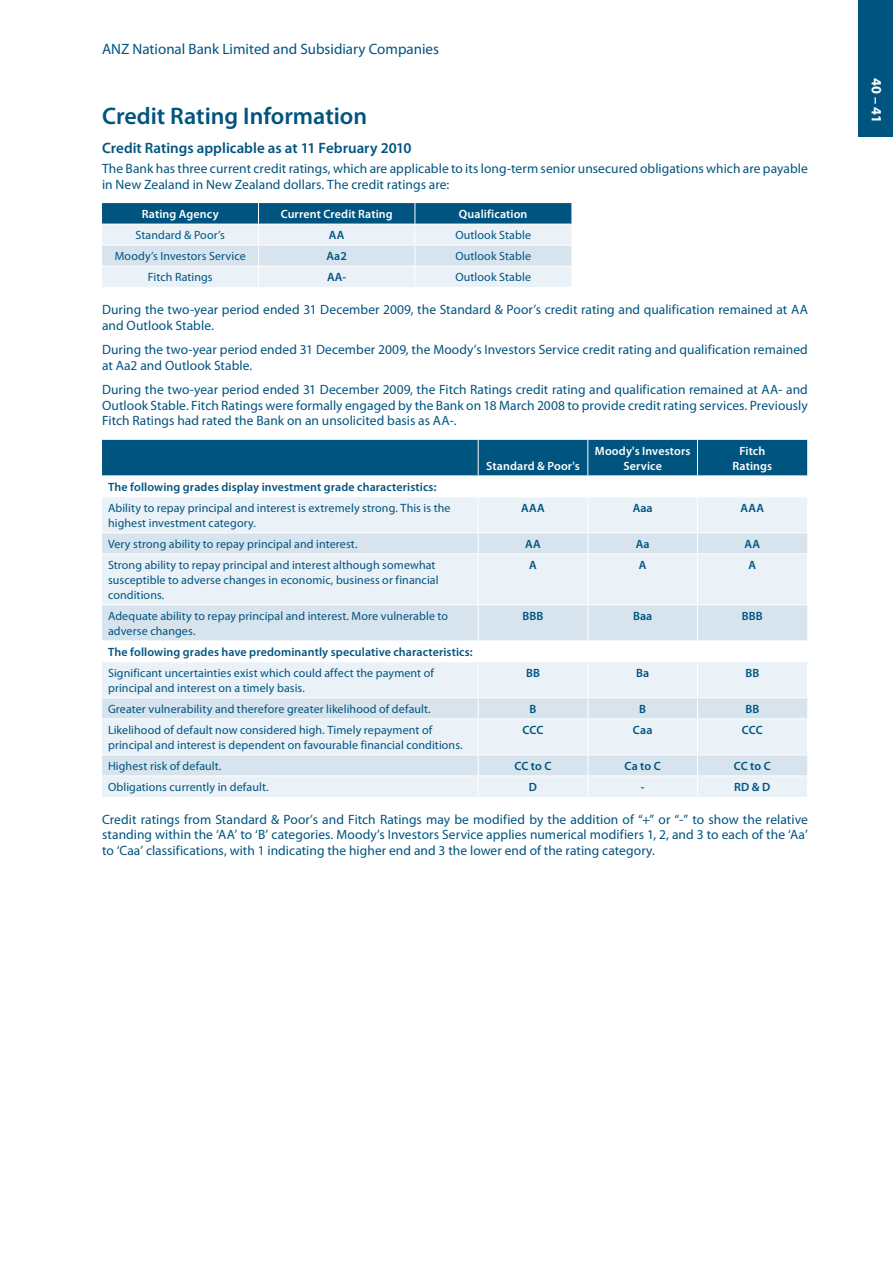
<style>
.page{position:relative;width:893px;height:1263px;background:#fff}
.page>*{position:absolute;margin:0;border:0;box-sizing:border-box;transform-origin:0 0}
.t1{font:600 24px "Myriad Pro";color:#005480}
.t2{font:15px "Myriad Pro";color:#005480}
.t3{font:600 15px "Myriad Pro";color:#005480}
.t4{font:700 14.25px "Myriad Pro";color:#fff}
.t5{font:13.5px/15.8px "Myriad Pro";letter-spacing:.005em;color:#005480}
.t6{font:12px/15px "Myriad Pro";letter-spacing:.01em;color:#005480}
.t7{font:600 12px "Myriad Pro";letter-spacing:.01em;color:#005480}
.t8{font:600 12px/15px "Myriad Pro";letter-spacing:.01em;color:#fff;text-align:center}
</style>
<div class="page">
<div style="left:859px;top:0;width:34px;height:136px;background:#005480"></div>
<svg style="left:102px;top:203px;width:469px;height:84px;background:#adc8d8"></svg>
<div style="left:102px;top:440px;width:705px;height:35px;background:#005480"></div>
<div style="left:102px;top:497px;width:705px;height:300px;background:#eaf1f7"></div>
<svg style="left:102px;top:533px;width:705px;height:242px;background:#e4edf4"></svg>
<hr style="left:478px;top:440px;width:1px;height:35px;background:#fff">
<hr style="left:587px;top:440px;width:1px;height:35px;background:#fff">
<hr style="left:697px;top:440px;width:1px;height:35px;background:#fff">
<hr style="left:478px;top:497px;width:1px;height:35px;background:#fff">
<hr style="left:587px;top:497px;width:1px;height:35px;background:#fff">
<hr style="left:697px;top:497px;width:1px;height:35px;background:#fff">
<hr style="left:102px;top:532px;width:376px;height:1px;background:#fff">
<hr style="left:478px;top:532px;width:110px;height:1px;background:#fff">
<svg style="left:478px;top:533px;width:1px;height:20px"></svg>
<hr style="left:588px;top:532px;width:109px;height:1px;background:#fff">
<svg style="left:587px;top:533px;width:1px;height:20px"></svg>
<hr style="left:697px;top:532px;width:110px;height:1px;background:#fff">
<svg style="left:697px;top:533px;width:1px;height:20px"></svg>
<hr style="left:102px;top:553px;width:376px;height:1px;background:#fff">
<hr style="left:478px;top:553px;width:110px;height:1px;background:#fff">
<hr style="left:478px;top:554px;width:1px;height:50px;background:#fff">
<hr style="left:588px;top:553px;width:109px;height:1px;background:#fff">
<hr style="left:587px;top:554px;width:1px;height:50px;background:#fff">
<hr style="left:697px;top:553px;width:110px;height:1px;background:#fff">
<hr style="left:697px;top:554px;width:1px;height:50px;background:#fff">
<hr style="left:102px;top:604px;width:376px;height:1px;background:#fff">
<hr style="left:478px;top:604px;width:110px;height:1px;background:#fff">
<hr style="left:478px;top:605px;width:1px;height:35px;background:#fff">
<hr style="left:588px;top:604px;width:109px;height:1px;background:#fff">
<hr style="left:587px;top:605px;width:1px;height:35px;background:#fff">
<hr style="left:697px;top:604px;width:110px;height:1px;background:#fff">
<hr style="left:697px;top:605px;width:1px;height:35px;background:#fff">
<hr style="left:102px;top:640px;width:376px;height:1px;background:#fff">
<hr style="left:478px;top:640px;width:110px;height:1px;background:#fff">
<hr style="left:588px;top:640px;width:109px;height:1px;background:#fff">
<hr style="left:697px;top:640px;width:110px;height:1px;background:#fff">
<hr style="left:102px;top:661px;width:376px;height:1px;background:#fff">
<hr style="left:478px;top:661px;width:110px;height:1px;background:#fff">
<hr style="left:478px;top:662px;width:1px;height:35px;background:#fff">
<hr style="left:588px;top:661px;width:109px;height:1px;background:#fff">
<hr style="left:587px;top:662px;width:1px;height:35px;background:#fff">
<hr style="left:697px;top:661px;width:110px;height:1px;background:#fff">
<hr style="left:697px;top:662px;width:1px;height:35px;background:#fff">
<hr style="left:102px;top:697px;width:376px;height:1px;background:#fff">
<hr style="left:478px;top:697px;width:110px;height:1px;background:#fff">
<svg style="left:478px;top:698px;width:1px;height:20px"></svg>
<hr style="left:588px;top:697px;width:109px;height:1px;background:#fff">
<svg style="left:587px;top:698px;width:1px;height:20px"></svg>
<hr style="left:697px;top:697px;width:110px;height:1px;background:#fff">
<svg style="left:697px;top:698px;width:1px;height:20px"></svg>
<hr style="left:102px;top:718px;width:376px;height:1px;background:#fff">
<hr style="left:478px;top:718px;width:110px;height:1px;background:#fff">
<hr style="left:478px;top:719px;width:1px;height:35px;background:#fff">
<hr style="left:588px;top:718px;width:109px;height:1px;background:#fff">
<hr style="left:587px;top:719px;width:1px;height:35px;background:#fff">
<hr style="left:697px;top:718px;width:110px;height:1px;background:#fff">
<hr style="left:697px;top:719px;width:1px;height:35px;background:#fff">
<hr style="left:102px;top:754px;width:376px;height:1px;background:#fff">
<hr style="left:478px;top:754px;width:110px;height:1px;background:#fff">
<hr style="left:588px;top:754px;width:109px;height:1px;background:#fff">
<hr style="left:697px;top:754px;width:110px;height:1px;background:#fff">
<hr style="left:102px;top:775px;width:376px;height:1px;background:#fff">
<hr style="left:478px;top:775px;width:110px;height:1px;background:#fff">
<svg style="left:478px;top:755px;width:1px;height:42px"></svg>
<hr style="left:588px;top:775px;width:109px;height:1px;background:#fff">
<svg style="left:587px;top:755px;width:1px;height:42px"></svg>
<hr style="left:697px;top:775px;width:110px;height:1px;background:#fff">
<svg style="left:697px;top:755px;width:1px;height:42px"></svg>
<p class="t2" style="left:102px;top:39px;width:338px">ANZ National Bank Limited and Subsidiary Companies</p>
<h1 class="t1" style="left:102px;top:101px;width:267px">Credit Rating Information</h1>
<p class="t3" style="left:102px;top:138px;width:311px">Credit Ratings applicable as at 11 February 2010</p>
<p class="t5" style="left:102px;top:160px;width:707px">The Bank has three current credit ratings, which are applicable to its long-term senior unsecured obligations which are payable in New Zealand in New Zealand dollars. The credit ratings are:</p>
<p class="t8" style="left:142px;top:206px;width:78px">Rating Agency</p>
<p class="t8" style="left:281px;top:206px;width:113px">Current Credit Rating</p>
<p class="t8" style="left:459px;top:206px;width:70px">Qualification</p>
<p class="t6" style="left:136px;top:227px;width:91px">Standard &amp; Poor’s</p>
<p class="t7" style="left:329px;top:227px;width:17px">AA</p>
<p class="t6" style="left:455px;top:227px;width:77px">Outlook Stable</p>
<p class="t6" style="left:115px;top:248px;width:133px">Moody’s Investors Service</p>
<p class="t7" style="left:327px;top:248px;width:22px">Aa2</p>
<p class="t6" style="left:455px;top:248px;width:77px">Outlook Stable</p>
<p class="t6" style="left:148px;top:269px;width:66px">Fitch Ratings</p>
<p class="t7" style="left:327px;top:269px;width:21px">AA-</p>
<p class="t6" style="left:455px;top:269px;width:77px">Outlook Stable</p>
<p class="t5" style="left:102px;top:301px;width:699px">During the two-year period ended 31 December 2009, the Standard &amp; Poor’s credit rating and qualification remained at AA and Outlook Stable.</p>
<p class="t5" style="left:102px;top:341px;width:707px">During the two-year period ended 31 December 2009, the Moody’s Investors Service credit rating and qualification remained at Aa2 and Outlook Stable.</p>
<p class="t5" style="left:102px;top:381px;width:707px;text-align:justify">During the two-year period ended 31 December 2009, the Fitch Ratings credit rating and qualification remained at AA- and Outlook Stable. Fitch Ratings were formally engaged by the Bank on 18 March 2008 to provide credit rating services. Previously Fitch Ratings had rated the Bank on an unsolicited basis as AA-.</p>
<p class="t8" style="left:486px;top:458px;width:95px">Standard &amp; Poor's</p>
<p class="t8" style="left:595px;top:443px;width:97px">Moody's Investors<br>Service</p>
<p class="t8" style="left:732px;top:443px;width:41px">Fitch<br>Ratings</p>
<p class="t7" style="left:108px;top:479px;width:330px">The following grades display investment grade characteristics:</p>
<p class="t6" style="left:108px;top:500px;width:344px">Ability to repay principal and interest is extremely strong. This is the highest investment category.</p>
<p class="t7" style="left:521px;top:500px;width:25px">AAA</p>
<p class="t7" style="left:633px;top:500px;width:22px">Aaa</p>
<p class="t7" style="left:741px;top:500px;width:25px">AAA</p>
<p class="t6" style="left:108px;top:536px;width:251px">Very strong ability to repay principal and interest.</p>
<p class="t7" style="left:525px;top:536px;width:17px">AA</p>
<p class="t7" style="left:636px;top:536px;width:15px">Aa</p>
<p class="t7" style="left:744px;top:536px;width:17px">AA</p>
<p class="t6" style="left:108px;top:557px;width:332px">Strong ability to repay principal and interest although somewhat susceptible to adverse changes in economic, business or financial conditions.</p>
<p class="t7" style="left:529px;top:557px;width:9px">A</p>
<p class="t7" style="left:639px;top:557px;width:9px">A</p>
<p class="t7" style="left:748px;top:557px;width:9px">A</p>
<p class="t6" style="left:108px;top:608px;width:342px">Adequate ability to repay principal and interest. More vulnerable to adverse changes.</p>
<p class="t7" style="left:522px;top:608px;width:23px">BBB</p>
<p class="t7" style="left:633px;top:608px;width:21px">Baa</p>
<p class="t7" style="left:742px;top:608px;width:23px">BBB</p>
<p class="t7" style="left:108px;top:644px;width:366px">The following grades have predominantly speculative characteristics:</p>
<p class="t6" style="left:108px;top:665px;width:327px">Significant uncertainties exist which could affect the payment of principal and interest on a timely basis.</p>
<p class="t7" style="left:526px;top:665px;width:15px">BB</p>
<p class="t7" style="left:636px;top:665px;width:15px">Ba</p>
<p class="t7" style="left:745px;top:665px;width:15px">BB</p>
<p class="t6" style="left:108px;top:701px;width:324px">Greater vulnerability and therefore greater likelihood of default.</p>
<p class="t7" style="left:530px;top:701px;width:8px">B</p>
<p class="t7" style="left:639px;top:701px;width:8px">B</p>
<p class="t7" style="left:745px;top:701px;width:15px">BB</p>
<p class="t6" style="left:108px;top:722px;width:356px">Likelihood of default now considered high. Timely repayment of principal and interest is dependent on favourable financial conditions.</p>
<p class="t7" style="left:523px;top:722px;width:8px">CCC</p>
<p class="t7" style="left:633px;top:722px;width:21px">Caa</p>
<p class="t7" style="left:742px;top:722px;width:8px">CCC</p>
<p class="t6" style="left:108px;top:758px;width:115px">Highest risk of default.</p>
<p class="t7" style="left:515px;top:758px;width:38px">CC to C</p>
<p class="t7" style="left:624px;top:758px;width:37px">Ca to C</p>
<p class="t7" style="left:734px;top:758px;width:38px">CC to C</p>
<p class="t6" style="left:108px;top:779px;width:162px">Obligations currently in default.</p>
<p class="t7" style="left:529px;top:779px;width:10px">D</p>
<p class="t7" style="left:641px;top:779px;width:5px">-</p>
<p class="t7" style="left:734px;top:779px;width:38px">RD &amp; D</p>
<p class="t5" style="left:102px;top:811px;width:707px;text-align:justify">Credit ratings from Standard &amp; Poor’s and Fitch Ratings may be modified by the addition of “+” or “-” to show the relative standing within the ‘AA’ to ‘B’ categories. Moody’s Investors Service applies numerical modifiers 1, 2, and 3 to each of the ‘Aa’ to ‘Caa’ classifications, with 1 indicating the higher end and 3 the lower end of the rating category.</p>
<p class="t4" style="left:886px;top:78px;width:47px;rotate:90deg">40 – 41</p>
</div>
